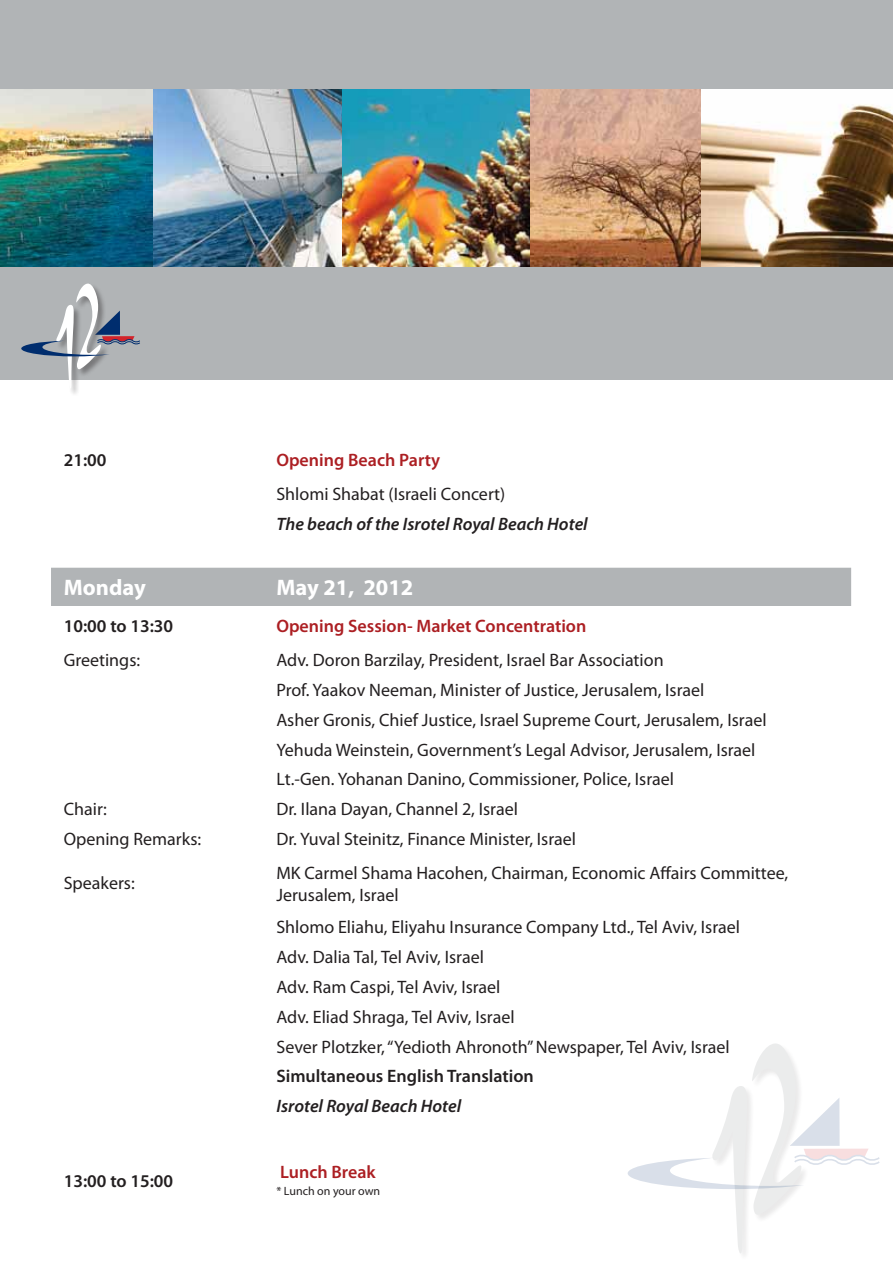
<style>
.page{position:relative;width:893px;height:1263px;background:#fff}
.page>*{position:absolute;margin:0;border:0;box-sizing:border-box;transform-origin:0 0}
.t1{font:218.7px "Fb Alaska";color:#fff;scale:.46 1}
.t2{font:700 22.5px "Myriad Pro";color:#fff}
.t3{font:18px/29.7px "Myriad Pro";color:#231f20}
.t4{font:600 18px "Myriad Pro";color:#ac1f23}
.t5{font:600 18px "Myriad Pro";color:#231f20}
.t6{font:italic 600 18px "Myriad Pro";color:#231f20}
.t7{font:12px "Myriad Pro";color:#231f20}
</style>
<div class="page">
<div style="left:752px;top:1043px;width:58px;height:180px;background:#231f20;opacity:.4"></div>
<div style="left:712px;top:1086px;width:44px;height:176px;background:#231f20;opacity:.4"></div>
<svg style="left:628px;top:1097px;width:252px;height:92px"></svg>
<div style="left:0;top:0;width:893px;height:379px;background:#b1b4b6"></div>
<img style="left:0;top:89px;width:153px;height:177px">
<img style="left:153px;top:89px;width:189px;height:177px">
<img style="left:529px;top:89px;width:173px;height:177px">
<img style="left:342px;top:89px;width:187px;height:177px">
<img style="left:702px;top:89px;width:191px;height:177px">
<div style="left:57px;top:305px;width:26px;height:92px;background:#231f20;opacity:.4"></div>
<div style="left:76px;top:283px;width:34px;height:95px;background:#231f20;opacity:.4"></div>
<svg style="left:21px;top:311px;width:119px;height:45px"></svg>
<div style="left:51px;top:568px;width:800px;height:38px;background:#b1b4b6"></div>
<h1 class="t1" style="left:54px;top:187px;width:106px">12</h1>
<p class="t5" style="left:64px;top:448px;width:44px">21:00</p>
<p class="t4" style="left:276px;top:448px;width:165px">Opening Beach Party</p>
<p class="t3" style="left:276px;top:479px;width:230px">Shlomi Shabat (Israeli Concert)</p>
<p class="t6" style="left:276px;top:512px;width:313px">The beach of the Isrotel Royal Beach Hotel</p>
<p class="t2" style="left:64px;top:573px;width:84px">Monday</p>
<p class="t2" style="left:276px;top:573px;width:138px">May 21, 2012</p>
<p class="t5" style="left:64px;top:614px;width:111px">10:00 to 13:30</p>
<p class="t4" style="left:276px;top:614px;width:311px">Opening Session- Market Concentration</p>
<p class="t3" style="left:64px;top:645px;width:78px">Greetings:</p>
<p class="t3" style="left:276px;top:645px;width:492px">Adv. Doron Barzilay, President, Israel Bar Association<br>Prof. Yaakov Neeman, Minister of Justice, Jerusalem, Israel<br>Asher Gronis, Chief Justice, Israel Supreme Court, Jerusalem, Israel Yehuda Weinstein, Government’s Legal Advisor, Jerusalem, Israel Lt.-Gen. Yohanan Danino, Commissioner, Police, Israel</p>
<p class="t3" style="left:64px;top:794px;width:45px">Chair:</p>
<p class="t3" style="left:276px;top:794px;width:243px">Dr. Ilana Dayan, Channel 2, Israel</p>
<p class="t3" style="left:64px;top:823px;width:139px">Opening Remarks:</p>
<p class="t3" style="left:276px;top:824px;width:301px">Dr. Yuval Steinitz, Finance Minister, Israel</p>
<p class="t3" style="left:64px;top:868px;width:73px">Speakers:</p>
<p class="t3" style="left:276px;top:862px;width:513px;line-height:21.6px">MK Carmel Shama Hacohen, Chairman, Economic Affairs Committee,<br>Jerusalem, Israel</p>
<p class="t3" style="left:276px;top:912px;width:465px">Shlomo Eliahu, Eliyahu Insurance Company Ltd., Tel Aviv, Israel Adv. Dalia Tal, Tel Aviv, Israel<br>Adv. Ram Caspi, Tel Aviv, Israel<br>Adv. Eliad Shraga, Tel Aviv, Israel<br>Sever Plotzker, “Yedioth Ahronoth” Newspaper, Tel Aviv, Israel</p>
<p class="t5" style="left:276px;top:1065px;width:259px">Simultaneous English Translation</p>
<p class="t6" style="left:276px;top:1094px;width:186px">Isrotel Royal Beach Hotel</p>
<p class="t5" style="left:64px;top:1169px;width:111px">13:00 to 15:00</p>
<p class="t4" style="left:280px;top:1160px;width:97px">Lunch Break</p>
<p class="t7" style="left:276px;top:1184px;width:105px">* Lunch on your own</p>
</div>
